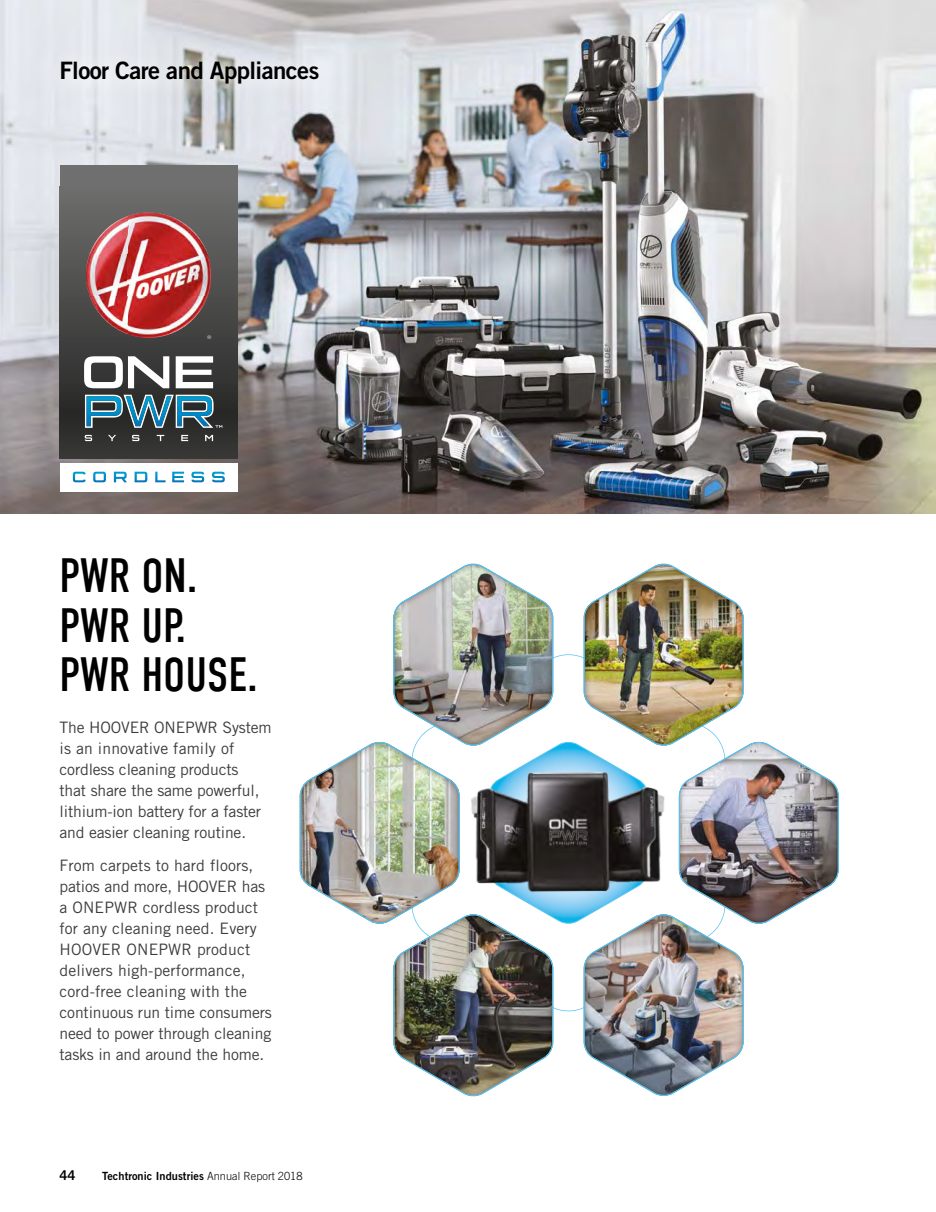
<style>
.page{position:relative;width:936px;height:1212px;background:#fff}
.page>*{position:absolute;margin:0;border:0;box-sizing:border-box;transform-origin:0 0}
.t1{font:48px/49.5px "DIN Condensed";color:#000}
.t2{font:24px "Trade Gothic Bold Two";letter-spacing:-.025em;color:#000}
.t3{font:15.75px/21px "Trade Gothic";letter-spacing:.01em;color:#3c3c3b}
.t4{font:15.75px/21px "Trade Gothic";letter-spacing:-.01em;color:#3c3c3b}
.t5{font:13.5px "Trade Gothic Bold Two";color:#000}
.t6{font:11.25px "Trade Gothic Bold Two";letter-spacing:.005em;color:#000}
.t7{font:4.95px "Helvetica Neue";color:#9e9b9a}
.s1{font-family:"Trade Gothic";font-weight:300}
</style>
<div class="page">
<img style="left:0;top:0;width:935px;height:513px">
<img style="left:299px;top:563px;width:540px;height:534px">
<img style="left:467px;top:739px;width:202px;height:182px">
<div style="left:60px;top:165px;width:178px;height:294px;background:#706f6f"></div>
<svg style="left:60px;top:212px;width:178px;height:247px;background:#414040"></svg>
<div style="left:60px;top:463px;width:178px;height:28px;background:#fff"></div>
<svg style="left:73px;top:472px;width:152px;height:10px"></svg>
<svg style="left:85px;top:435px;width:7px;height:6px"></svg>
<svg style="left:108px;top:435px;width:8px;height:6px"></svg>
<svg style="left:132px;top:435px;width:7px;height:6px"></svg>
<svg style="left:157px;top:435px;width:7px;height:6px"></svg>
<svg style="left:181px;top:435px;width:7px;height:6px"></svg>
<svg style="left:205px;top:435px;width:8px;height:6px"></svg>
<svg style="left:176px;top:356px;width:37px;height:32px"></svg>
<svg style="left:84px;top:356px;width:85px;height:32px;background:#999"></svg>
<svg style="left:85px;top:395px;width:137px;height:33px;background:#4a7485"></svg>
<img style="left:90px;top:216px;width:38px;height:38px">
<img style="left:128px;top:213px;width:42px;height:41px">
<img style="left:170px;top:216px;width:38px;height:38px">
<img style="left:86px;top:254px;width:124px;height:42px">
<img style="left:90px;top:296px;width:38px;height:38px">
<img style="left:128px;top:296px;width:42px;height:42px">
<img style="left:170px;top:296px;width:38px;height:38px">
<svg style="left:47px;top:46px;width:292px;height:58px;background:#dde0e4"></svg>
<h2 class="t2" style="left:60px;top:56px;width:261px">Floor Care and Appliances</h2>
<p class="t7" style="left:207px;top:334px;width:5px">®</p>
<h1 class="t1" style="left:60px;top:552px;width:199px">PWR ON.<br>PWR UP.<br>PWR HOUSE.</h1>
<p class="t4" style="left:60px;top:717px;width:214px">The HOOVER ONEPWR System is an innovative family of cordless cleaning products<br>that share the same powerful, lithium-ion battery for a faster and easier cleaning routine.</p>
<p class="t3" style="left:60px;top:855px;width:214px">From carpets to hard floors, patios and more, HOOVER has a ONEPWR cordless product for any cleaning need. Every<br>HOOVER ONEPWR product delivers high-performance, cord-free cleaning with the continuous run time consumers need to power through cleaning tasks in and around the home.</p>
<p class="t5" style="left:60px;top:1167px;width:18px">44</p>
<p class="t6" style="left:102px;top:1169px;width:202px">Techtronic Industries <span class="s1">Annual Report 2018</span></p>
</div>
